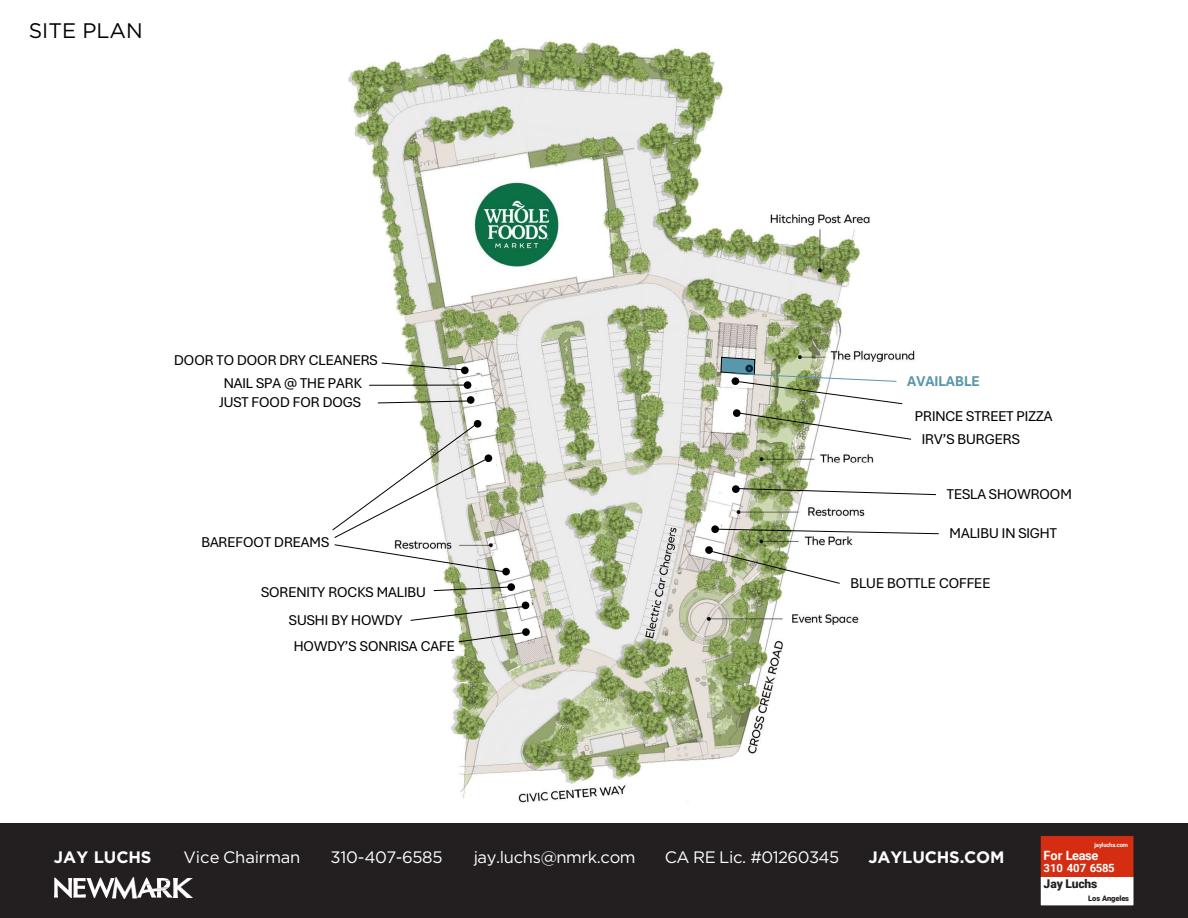
<style>
.page{position:relative;width:1188px;height:918px;background:#fff}
.page>*{position:absolute;margin:0;border:0;box-sizing:border-box;transform-origin:0 0}
.t1{font:21px "Gotham";color:#000}
.t2{font:16.5px "Gotham";letter-spacing:-.025em;color:#fff}
.t3{font:700 16.5px "Gotham";letter-spacing:-.01em;color:#fff}
.t4{font:15px "Aptos Display";color:#000}
.t5{font:700 15px "Aptos Display";letter-spacing:.005em;color:#5998aa}
.t6{font:700 12.75px "Roboto";letter-spacing:-.025em;color:#fff}
.t7{font:900 12px "Roboto";letter-spacing:-.01em;color:#231f20}
.t8{font:700 11.4px "Roboto";letter-spacing:-.005em;color:#fff}
.t9{font:900 7.5px "Roboto";letter-spacing:-.015em;color:#231f20}
.t10{font:700 6px "Roboto";letter-spacing:-.025em;color:#fff}
</style>
<div class="page">
<div style="left:0;top:824px;width:1188px;height:94px;background:#231f20"></div>
<svg style="left:54px;top:877px;width:58px;height:21px"></svg>
<img style="left:173px;top:878px;width:19px;height:20px">
<svg style="left:137px;top:878px;width:36px;height:20px"></svg>
<img style="left:112px;top:878px;width:24px;height:20px">
<div style="left:1040px;top:877px;width:94px;height:29px;background:#fff"></div>
<div style="left:1040px;top:836px;width:94px;height:41px;background:#d42d11"></div>
<div style="left:1040px;top:835px;width:94px;height:71px;border:1px solid #231f20"></div>
<img style="left:348px;top:38px;width:568px;height:765px">
<div style="left:566px;top:242px;width:29px;height:20px;background:#fff"></div>
<div style="left:468px;top:414px;width:27px;height:11px;background:#fff"></div>
<div style="left:474px;top:420px;width:7px;height:8px;border:2px solid #000;border-radius:50%"></div>
<svg style="left:696px;top:510px;width:243px;height:74px"></svg>
<div style="left:711px;top:525px;width:8px;height:8px;border:2px solid #000;border-radius:50%"></div>
<svg style="left:712px;top:474px;width:224px;height:24px"></svg>
<div style="left:732px;top:485px;width:8px;height:8px;border:2px solid #000;border-radius:50%"></div>
<svg style="left:721px;top:357px;width:191px;height:83px"></svg>
<div style="left:732px;top:377px;width:7px;height:8px;border:2px solid #000;border-radius:50%"></div>
<svg style="left:332px;top:421px;width:209px;height:222px"></svg>
<hr style="left:369px;top:385px;width:96px;height:1px;background:#000">
<svg style="left:377px;top:360px;width:113px;height:48px"></svg>
<div style="left:464px;top:381px;width:7px;height:8px;border:2px solid #000;border-radius:50%"></div>
<p class="t1" style="left:29px;top:17px;width:116px">SITE PLAN</p>
<p class="t4" style="left:174px;top:350px;width:205px">DOOR TO DOOR DRY CLEANERS</p>
<p class="t4" style="left:219px;top:392px;width:144px">JUST FOOD FOR DOGS</p>
<p class="t4" style="left:224px;top:373px;width:140px">NAIL SPA @ THE PARK</p>
<p class="t4" style="left:201px;top:531px;width:129px">BAREFOOT DREAMS</p>
<p class="t4" style="left:261px;top:582px;width:166px">SORENITY ROCKS MALIBU</p>
<p class="t4" style="left:289px;top:610px;width:115px">SUSHI BY HOWDY</p>
<p class="t4" style="left:294px;top:636px;width:163px">HOWDY’S SONRISA CAFE</p>
<p class="t5" style="left:907px;top:371px;width:74px">AVAILABLE</p>
<p class="t4" style="left:915px;top:406px;width:139px">PRINCE STREET PIZZA</p>
<p class="t4" style="left:922px;top:429px;width:99px">IRV’S BURGERS</p>
<p class="t4" style="left:947px;top:484px;width:127px">TESLA SHOWROOM</p>
<p class="t4" style="left:950px;top:523px;width:109px">MALIBU IN SIGHT</p>
<p class="t4" style="left:850px;top:573px;width:142px">BLUE BOTTLE COFFEE</p>
<p class="t3" style="left:54px;top:846px;width:99px">JAY LUCHS</p>
<p class="t2" style="left:183px;top:847px;width:118px">Vice Chairman</p>
<p class="t2" style="left:331px;top:847px;width:113px">310-407-6585</p>
<p class="t2" style="left:474px;top:847px;width:164px">jay.luchs@nmrk.com</p>
<p class="t2" style="left:665px;top:847px;width:176px">CA RE Lic. #01260345</p>
<p class="t3" style="left:868px;top:846px;width:138px">JAYLUCHS.COM</p>
<p class="t10" style="left:1095px;top:841px;width:35px">jayluchs.com</p>
<p class="t6" style="left:1044px;top:847px;width:56px">For Lease</p>
<p class="t8" style="left:1044px;top:860px;width:73px">310 407 6585</p>
<p class="t7" style="left:1044px;top:876px;width:55px">Jay Luchs</p>
<p class="t9" style="left:1088px;top:893px;width:43px">Los Angeles</p>
</div>
